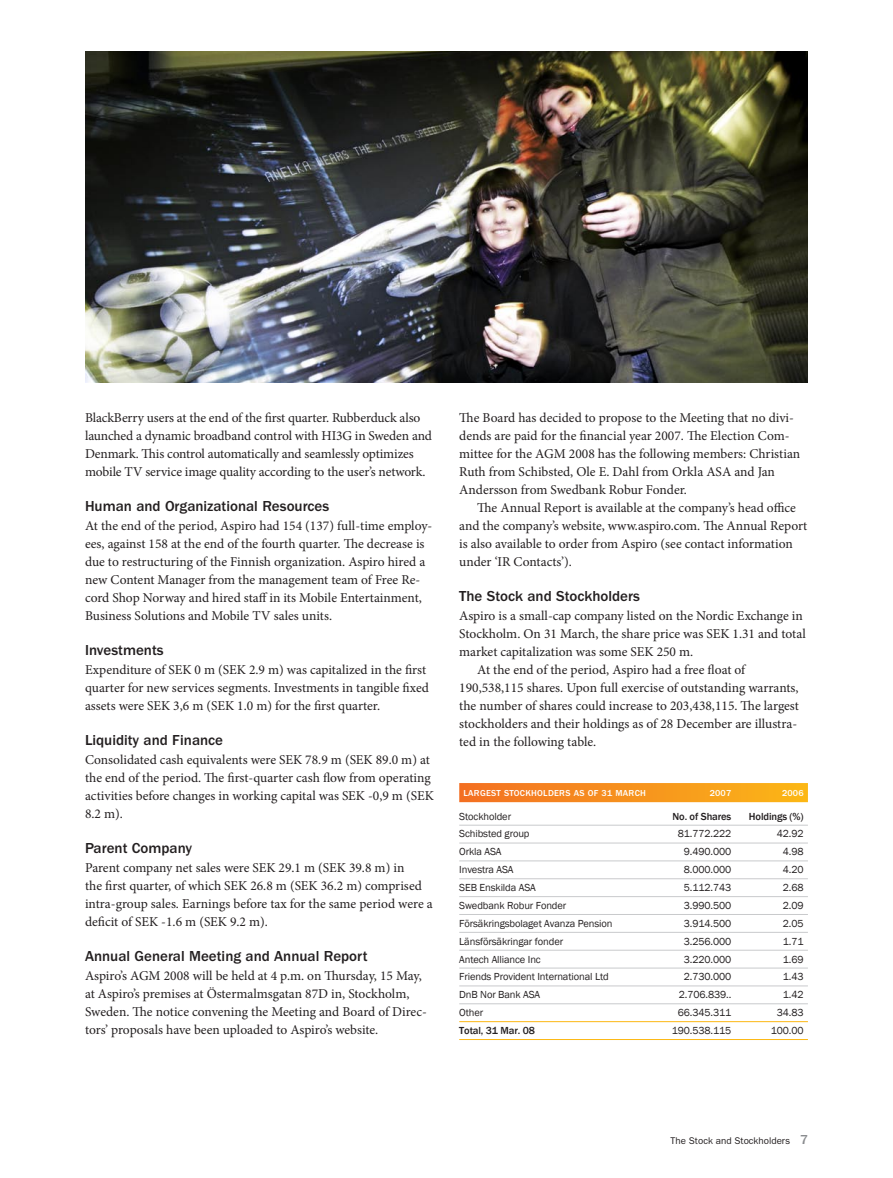
<style>
.page{position:relative;width:893px;height:1178px;background:#fff}
.page>*{position:absolute;margin:0;border:0;box-sizing:border-box;transform-origin:0 0}
.t1{font:500 15px "ITC Franklin Gothic Std";color:#231f20}
.t2{font:13.5px/18px "Minion Pro";color:#231f20}
.t3{font:10.5px "Franklin Gothic";letter-spacing:-.01em;color:#231f20}
.t4{font:500 10.5px "Franklin Gothic";letter-spacing:-.01em;color:#231f20}
.t5{font:9.75px "ITC Franklin Gothic Std";color:#231f20}
.t6{font:500 9px "ITC Franklin Gothic Std";letter-spacing:.03em;color:#fff}
.s1{font-weight:500;font-size:13.5px;color:#8a8c8f}
</style>
<div class="page">
<svg style="left:459px;top:783px;width:349px;height:19px;background:#f6931d"></svg>
<hr style="left:459px;top:825px;width:349px;height:1px;background:#c9cacc">
<hr style="left:459px;top:843px;width:349px;height:1px;background:#c9cacc">
<hr style="left:459px;top:860px;width:349px;height:1px;background:#c9cacc">
<hr style="left:459px;top:878px;width:349px;height:1px;background:#c9cacc">
<hr style="left:459px;top:896px;width:349px;height:1px;background:#c9cacc">
<hr style="left:459px;top:914px;width:349px;height:1px;background:#c9cacc">
<hr style="left:459px;top:932px;width:349px;height:1px;background:#c9cacc">
<hr style="left:459px;top:950px;width:349px;height:1px;background:#c9cacc">
<hr style="left:459px;top:968px;width:349px;height:1px;background:#c9cacc">
<hr style="left:459px;top:985px;width:349px;height:1px;background:#c9cacc">
<hr style="left:459px;top:1003px;width:349px;height:1px;background:#c9cacc">
<hr style="left:459px;top:1021px;width:349px;height:1px;background:#fcb814">
<hr style="left:459px;top:1039px;width:349px;height:1px;background:#fcb814">
<img style="left:85px;top:51px;width:723px;height:332px">
<p class="t2" style="left:85px;top:409px;width:349px">BlackBerry users at the end of the first quarter. Rubberduck also launched a dynamic broadband control with HI3G in Sweden and Denmark. This control automatically and seamlessly optimizes mobile TV service image quality according to the user’s network.</p>
<p class="t1" style="left:85px;top:497px;width:246px">Human and Organizational Resources</p>
<p class="t2" style="left:85px;top:517px;width:349px">At the end of the period, Aspiro had 154 (137) full-time employ&shy;ees, against 158 at the end of the fourth quarter. The decrease is due to restructuring of the Finnish organization. Aspiro hired a new Content Manager from the management team of Free Re&shy;cord Shop Norway and hired staff in its Mobile Entertainment, Business Solutions and Mobile TV sales units.</p>
<p class="t1" style="left:85px;top:641px;width:80px">Investments</p>
<p class="t2" style="left:85px;top:661px;width:345px">Expenditure of SEK 0 m (SEK 2.9 m) was capitalized in the first quarter for new services segments. Investments in tangible fixed assets were SEK 3,6 m (SEK 1.0 m) for the first quarter.</p>
<p class="t1" style="left:85px;top:731px;width:140px">Liquidity and Finance</p>
<p class="t2" style="left:85px;top:751px;width:350px">Consolidated cash equivalents were SEK 78.9 m (SEK 89.0 m) at the end of the period. The first-quarter cash flow from operating activities before changes in working capital was SEK -0,9 m (SEK 8.2 m).</p>
<p class="t1" style="left:85px;top:839px;width:109px">Parent Company</p>
<p class="t2" style="left:85px;top:859px;width:349px">Parent company net sales were SEK 29.1 m (SEK 39.8 m) in<br>the first quarter, of which SEK 26.8 m (SEK 36.2 m) comprised intra-group sales. Earnings before tax for the same period were a deficit of SEK -1.6 m (SEK 9.2 m).</p>
<p class="t1" style="left:85px;top:947px;width:284px">Annual General Meeting and Annual Report</p>
<p class="t2" style="left:85px;top:967px;width:343px">Aspiro’s AGM 2008 will be held at 4 p.m. on Thursday, 15 May, at Aspiro’s premises at Östermalmsgatan 87D in, Stockholm, Sweden. The notice convening the Meeting and Board of Direc&shy;tors’ proposals have been uploaded to Aspiro’s website.</p>
<p class="t2" style="left:459px;top:409px;width:342px">The Board has decided to propose to the Meeting that no divi&shy;dends are paid for the financial year 2007. The Election Com&shy;mittee for the AGM 2008 has the following members: Christian Ruth from Schibsted, Ole E. Dahl from Orkla ASA and Jan Andersson from Swedbank Robur Fonder.</p>
<p class="t2" style="left:459px;top:499px;width:350px;text-indent:18px">The Annual Report is available at the company’s head office and the company’s website, www.aspiro.com. The Annual Report is also available to order from Aspiro (see contact information under ‘IR Contacts’).</p>
<p class="t1" style="left:459px;top:587px;width:182px">The Stock and Stockholders</p>
<p class="t2" style="left:459px;top:607px;width:345px">Aspiro is a small-cap company listed on the Nordic Exchange in</p>
<p class="t2" style="left:459px;top:625px;width:348px">Stockholm. On 31 March, the share price was SEK 1.31 and total</p>
<p class="t2" style="left:459px;top:643px;width:236px">market capitalization was some SEK 250 m.</p>
<p class="t2" style="left:477px;top:661px;width:271px">At the end of the period, Aspiro had a free float of</p>
<p class="t2" style="left:459px;top:679px;width:341px">190,538,115 shares. Upon full exercise of outstanding warrants,</p>
<p class="t2" style="left:459px;top:697px;width:341px">the number of shares could increase to 203,438,115. The largest</p>
<p class="t2" style="left:459px;top:715px;width:339px">stockholders and their holdings as of 28 December are illustra-</p>
<p class="t2" style="left:459px;top:733px;width:138px">ted in the following table.</p>
<p class="t6" style="left:463px;top:788px;width:184px">LARGEST STOCKHOLDERS AS OF 31 MARCH</p>
<p class="t6" style="left:710px;top:788px;width:23px">2007</p>
<p class="t6" style="left:782px;top:788px;width:23px">2006</p>
<p class="t3" style="left:459px;top:809px;width:53px">Stockholder</p>
<p class="t4" style="left:672px;top:809px;width:60px">No. of Shares</p>
<p class="t4" style="left:749px;top:809px;width:56px">Holdings (%)</p>
<p class="t3" style="left:459px;top:827px;width:72px">Schibsted group</p>
<p class="t3" style="left:678px;top:827px;width:55px">81.772.222</p>
<p class="t3" style="left:777px;top:827px;width:28px">42.92</p>
<p class="t3" style="left:459px;top:845px;width:44px">Orkla ASA</p>
<p class="t3" style="left:684px;top:845px;width:49px">9.490.000</p>
<p class="t3" style="left:783px;top:845px;width:22px">4.98</p>
<p class="t3" style="left:459px;top:863px;width:56px">Investra ASA</p>
<p class="t3" style="left:684px;top:863px;width:49px">8.000.000</p>
<p class="t3" style="left:783px;top:863px;width:22px">4.20</p>
<p class="t3" style="left:459px;top:881px;width:78px">SEB Enskilda ASA</p>
<p class="t3" style="left:684px;top:881px;width:49px">5.112.743</p>
<p class="t3" style="left:783px;top:881px;width:22px">2.68</p>
<p class="t3" style="left:459px;top:899px;width:109px">Swedbank Robur Fonder</p>
<p class="t3" style="left:684px;top:899px;width:49px">3.990.500</p>
<p class="t3" style="left:783px;top:899px;width:22px">2.09</p>
<p class="t3" style="left:459px;top:917px;width:155px">Försäkringsbolaget Avanza Pension</p>
<p class="t3" style="left:684px;top:917px;width:49px">3.914.500</p>
<p class="t3" style="left:783px;top:917px;width:22px">2.05</p>
<p class="t3" style="left:459px;top:934px;width:105px">Länsförsäkringar fonder</p>
<p class="t3" style="left:684px;top:934px;width:49px">3.256.000</p>
<p class="t3" style="left:783px;top:934px;width:22px">1.71</p>
<p class="t3" style="left:459px;top:952px;width:83px">Antech Alliance Inc</p>
<p class="t3" style="left:684px;top:952px;width:49px">3.220.000</p>
<p class="t3" style="left:783px;top:952px;width:22px">1.69</p>
<p class="t3" style="left:459px;top:970px;width:151px">Friends Provident International Ltd</p>
<p class="t3" style="left:684px;top:970px;width:49px">2.730.000</p>
<p class="t3" style="left:783px;top:970px;width:22px">1.43</p>
<p class="t3" style="left:459px;top:988px;width:83px">DnB Nor Bank ASA</p>
<p class="t3" style="left:679px;top:988px;width:54px">2.706.839..</p>
<p class="t3" style="left:783px;top:988px;width:22px">1.42</p>
<p class="t3" style="left:459px;top:1006px;width:26px">Other</p>
<p class="t3" style="left:678px;top:1006px;width:55px">66.345.311</p>
<p class="t3" style="left:777px;top:1006px;width:28px">34.83</p>
<p class="t4" style="left:459px;top:1024px;width:77px">Total, 31 Mar. 08</p>
<p class="t3" style="left:672px;top:1024px;width:61px">190.538.115</p>
<p class="t3" style="left:771px;top:1024px;width:34px">100.00</p>
<p class="t5" style="left:671px;top:1135px;width:139px">The Stock and Stockholders <span class="s1">7</span></p>
</div>
